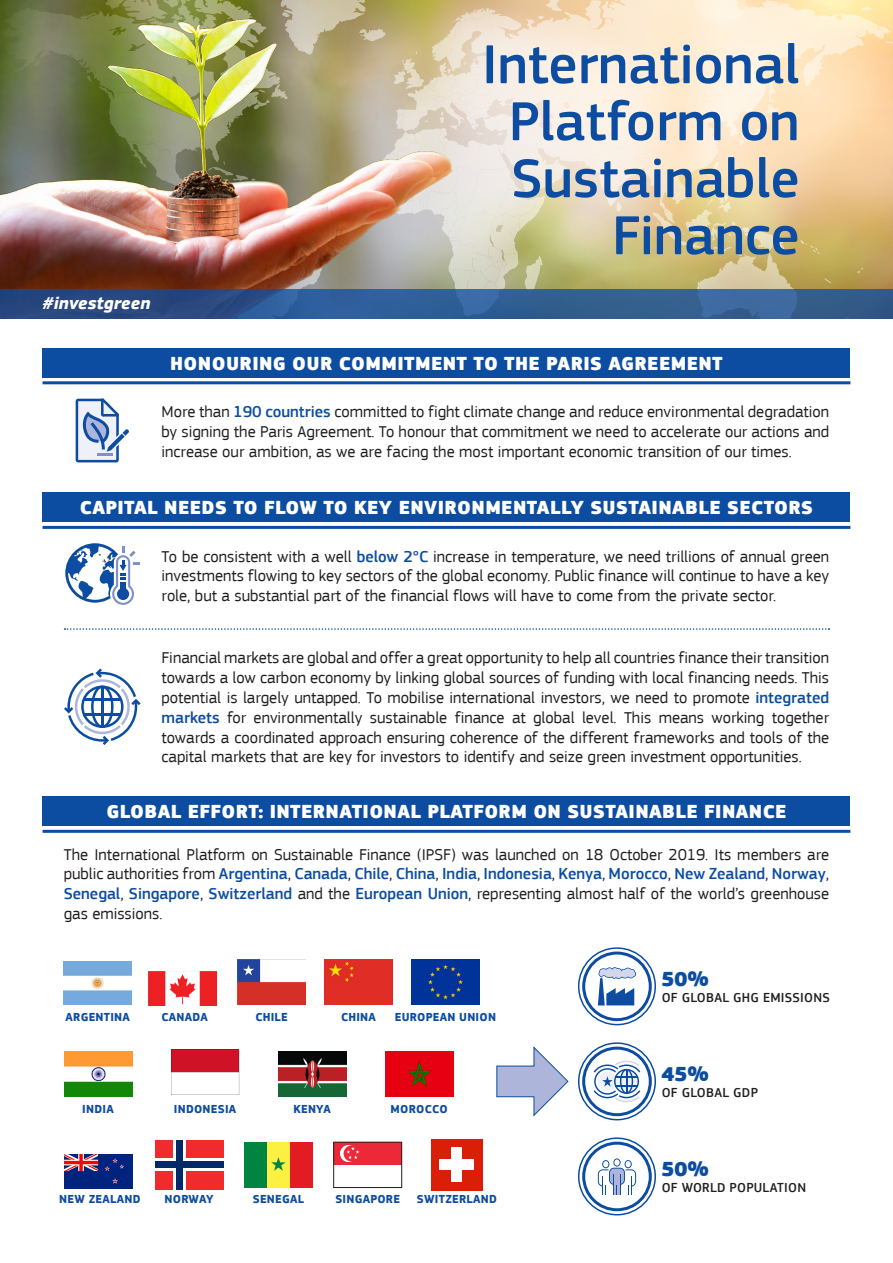
<style>
.page{position:relative;width:893px;height:1263px;background:#fff}
.page>*{position:absolute;margin:0;border:0;box-sizing:border-box;transform-origin:0 0}
.t1{font:500 57px/57px "EC Square Sans Pro";color:#0d4da1;text-align:right}
.Icon_text_TT{font:900 21px "EC Square Sans Pro Extra";color:#0d4da1}
.Sub_title{font:900 19.5px "EC Square Sans Pro Extra";letter-spacing:.02em;color:#fff}
.t2{font:italic 700 18px "EC Square Sans Pro";color:#fff}
.Intro_text{font:16.5px/19.8px "EC Square Sans Pro";color:#231f20;text-align:justify}
.Icon_text_TT-2{font:500 13.5px "EC Square Sans Pro";letter-spacing:.02em;color:#231f20}
.Country_flag_title{font:700 12px "EC Square Sans Pro";letter-spacing:.02em;color:#0d4da1}
.s1{font-weight:500;color:#0d4da1}
</style>
<div class="page">
<img style="left:0;top:0;width:893px;height:319px">
<svg style="left:0;top:289px;width:893px;height:29px;background:#30598d"></svg>
<div style="left:43px;top:348px;width:807px;height:29px;background:#0d4da1"></div>
<hr style="left:43px;top:381px;width:807px;height:3px;background:#0d4da1">
<div style="left:43px;top:492px;width:807px;height:30px;background:#0d4da1"></div>
<hr style="left:43px;top:526px;width:807px;height:3px;background:#0d4da1">
<svg style="left:76px;top:399px;width:53px;height:63px"></svg>
<div style="left:43px;top:796px;width:807px;height:30px;background:#0d4da1"></div>
<hr style="left:43px;top:830px;width:807px;height:3px;background:#0d4da1">
<svg style="left:65px;top:543px;width:74px;height:62px"></svg>
<svg style="left:65px;top:628px;width:764px;height:2px"></svg>
<img style="left:64px;top:961px;width:68px;height:44px">
<img style="left:149px;top:971px;width:68px;height:34px">
<img style="left:238px;top:959px;width:68px;height:46px">
<div style="left:324px;top:959px;width:69px;height:46px;background:#e02d26"></div>
<div style="left:411px;top:959px;width:68px;height:46px;background:#039"></div>
<img style="left:64px;top:1051px;width:68px;height:46px">
<svg style="left:496px;top:1046px;width:73px;height:71px"></svg>
<div style="left:578px;top:947px;width:78px;height:78px;border:2px solid #0d4da1;border-radius:50%"></div>
<svg style="left:584px;top:953px;width:66px;height:67px"></svg>
<div style="left:582px;top:951px;width:70px;height:70px;border:3px solid #0d4da1;border-radius:50%"></div>
<svg style="left:598px;top:967px;width:39px;height:38px"></svg>
<div style="left:578px;top:1137px;width:78px;height:78px;border:2px solid #0d4da1;border-radius:50%"></div>
<div style="left:582px;top:1142px;width:70px;height:69px;border:3px solid #0d4da1;border-radius:50%"></div>
<svg style="left:598px;top:1158px;width:38px;height:36px"></svg>
<div style="left:578px;top:1042px;width:78px;height:78px;border:2px solid #0d4da1;border-radius:50%"></div>
<svg style="left:584px;top:1048px;width:66px;height:67px"></svg>
<div style="left:582px;top:1046px;width:70px;height:70px;border:3px solid #0d4da1;border-radius:50%"></div>
<svg style="left:594px;top:1060px;width:46px;height:42px"></svg>
<svg style="left:64px;top:668px;width:77px;height:77px"></svg>
<hr style="left:84px;top:698px;width:37px;height:2px;background:#0d4da1">
<hr style="left:84px;top:713px;width:37px;height:2px;background:#0d4da1">
<hr style="left:101px;top:687px;width:3px;height:40px;background:#0d4da1">
<img style="left:278px;top:1051px;width:68px;height:46px">
<img style="left:385px;top:1051px;width:68px;height:45px">
<svg style="left:171px;top:1049px;width:68px;height:46px"></svg>
<div style="left:431px;top:1139px;width:51px;height:51px;background:#d91f05"></div>
<div style="left:440px;top:1159px;width:34px;height:11px;background:#fff"></div>
<div style="left:452px;top:1148px;width:10px;height:34px;background:#fff"></div>
<div style="left:155px;top:1140px;width:68px;height:49px;background:#f02b2e"></div>
<svg style="left:174px;top:1140px;width:12px;height:49px"></svg>
<div style="left:155px;top:1158px;width:68px;height:13px;background:#fff"></div>
<div style="left:177px;top:1140px;width:6px;height:49px;background:#002969"></div>
<div style="left:155px;top:1161px;width:68px;height:7px;background:#002969"></div>
<div style="left:64px;top:1154px;width:68px;height:34px;background:#00247d"></div>
<svg style="left:105px;top:1158px;width:19px;height:13px"></svg>
<svg style="left:112px;top:1178px;width:6px;height:6px"></svg>
<svg style="left:64px;top:1154px;width:34px;height:17px"></svg>
<div style="left:334px;top:1142px;width:68px;height:23px;background:#ed2939"></div>
<svg style="left:340px;top:1145px;width:17px;height:17px"></svg>
<div style="left:344px;top:1145px;width:16px;height:16px;background:#ed2939;border-radius:50%"></div>
<svg style="left:346px;top:1146px;width:13px;height:13px"></svg>
<div style="left:333px;top:1142px;width:69px;height:46px;border:1px solid #231f20"></div>
<div style="left:244px;top:1142px;width:23px;height:45px;background:#008540"></div>
<div style="left:267px;top:1142px;width:23px;height:45px;background:#fcf042"></div>
<div style="left:290px;top:1142px;width:22px;height:45px;background:#e31c24"></div>
<svg style="left:271px;top:1157px;width:15px;height:14px"></svg>
<p class="t2" style="left:43px;top:293px;width:109px">#investgreen</p>
<h1 class="t1" style="left:482px;top:37px;width:319px">International<br>Platform on<br>Sustainable<br>Finance</h1>
<p class="Sub_title" style="left:170px;top:351px;width:554px">HONOURING OUR COMMITMENT TO THE PARIS AGREEMENT</p>
<p class="Intro_text" style="left:162px;top:402px;width:669px">More than <span class="s1">190 countries</span> committed to fight climate change and reduce environmental degradation by signing the Paris Agreement. To honour that commitment we need to accelerate our actions and increase our ambition, as we are facing the most important economic transition of our times.</p>
<p class="Sub_title" style="left:80px;top:496px;width:735px">CAPITAL NEEDS TO FLOW TO KEY ENVIRONMENTALLY SUSTAINABLE SECTORS</p>
<p class="Intro_text" style="left:162px;top:546px;width:669px">To be consistent with a well <span class="s1">below 2°C</span> increase in temperature, we need trillions of annual green investments flowing to key sectors of the global economy. Public finance will continue to have a key role, but a substantial part of the financial flows will have to come from the private sector.</p>
<p class="Intro_text" style="left:162px;top:648px;width:669px">Financial markets are global and offer a great opportunity to help all countries finance their transition towards a low carbon economy by linking global sources of funding with local financing needs. This potential is largely untapped. To mobilise international investors, we need to promote <span class="s1">integrated markets</span> for environmentally sustainable finance at global level. This means working together towards a coordinated approach ensuring coherence of the different frameworks and tools of the capital markets that are key for investors to identify and seize green investment opportunities.</p>
<p class="Sub_title" style="left:106px;top:800px;width:681px">GLOBAL EFFORT: INTERNATIONAL PLATFORM ON SUSTAINABLE FINANCE</p>
<p class="Intro_text" style="left:64px;top:844px;width:767px">The International Platform on Sustainable Finance (IPSF) was launched on 18 October 2019. Its members are public authorities from <span class="s1">Argentina</span>, <span class="s1">Canada</span>, <span class="s1">Chile</span>, <span class="s1">China</span>, <span class="s1">India</span>, <span class="s1">Indonesia</span>, <span class="s1">Kenya</span>, <span class="s1">Morocco</span>, <span class="s1">New Zealand</span>, <span class="s1">Norway</span>, <span class="s1">Senegal</span>, <span class="s1">Singapore</span>, <span class="s1">Switzerland</span> and the <span class="s1">European Union</span>, representing almost half of the world’s greenhouse gas emissions.</p>
<p class="Country_flag_title" style="left:66px;top:1010px;width:66px">ARGENTINA</p>
<p class="Country_flag_title" style="left:161px;top:1010px;width:48px">CANADA</p>
<p class="Country_flag_title" style="left:255px;top:1010px;width:34px">CHILE</p>
<p class="Country_flag_title" style="left:341px;top:1010px;width:36px">CHINA</p>
<p class="Country_flag_title" style="left:395px;top:1010px;width:103px">EUROPEAN UNION</p>
<p class="Country_flag_title" style="left:82px;top:1101px;width:33px">INDIA</p>
<p class="Country_flag_title" style="left:174px;top:1101px;width:64px">INDONESIA</p>
<p class="Country_flag_title" style="left:293px;top:1101px;width:39px">KENYA</p>
<p class="Country_flag_title" style="left:391px;top:1101px;width:59px">MOROCCO</p>
<p class="Country_flag_title" style="left:59px;top:1192px;width:83px">NEW ZEALAND</p>
<p class="Country_flag_title" style="left:165px;top:1192px;width:51px">NORWAY</p>
<p class="Country_flag_title" style="left:253px;top:1192px;width:53px">SENEGAL</p>
<p class="Country_flag_title" style="left:335px;top:1192px;width:66px">SINGAPORE</p>
<p class="Country_flag_title" style="left:417px;top:1192px;width:81px">SWITZERLAND</p>
<p class="Icon_text_TT" style="left:661px;top:966px;width:49px">50%</p>
<p class="Icon_text_TT-2" style="left:662px;top:990px;width:170px">OF GLOBAL GHG EMISSIONS</p>
<p class="Icon_text_TT" style="left:661px;top:1061px;width:49px">45%</p>
<p class="Icon_text_TT-2" style="left:662px;top:1085px;width:98px">OF GLOBAL GDP</p>
<p class="Icon_text_TT" style="left:661px;top:1156px;width:49px">50%</p>
<p class="Icon_text_TT-2" style="left:662px;top:1180px;width:146px">OF WORLD POPULATION</p>
</div>
